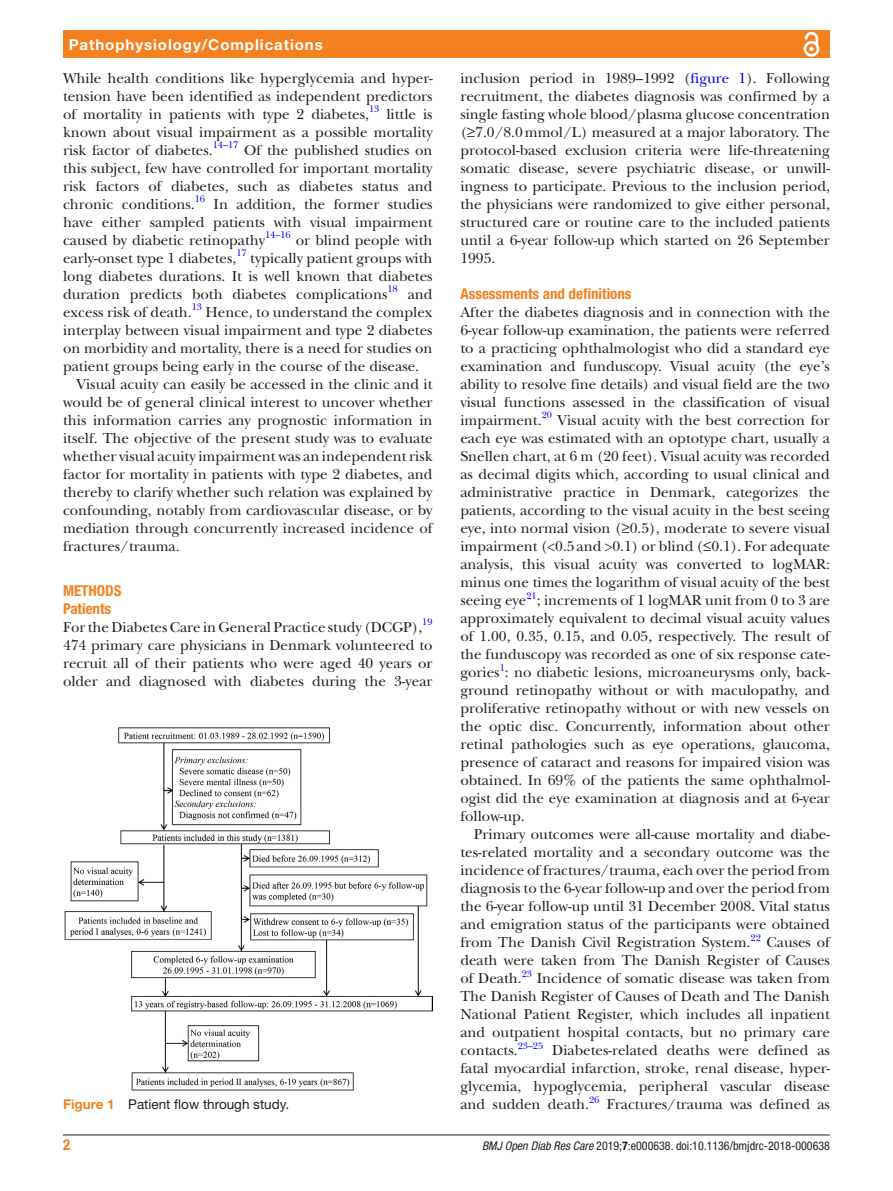
<style>
.page{position:relative;width:893px;height:1191px;background:#fff}
.page>*{position:absolute;margin:0;border:0;box-sizing:border-box;transform-origin:0 0}
.t1{font:15px/18px "New Baskerville";color:#231f20;text-align:justify}
.t2{font:700 condensed 15px/18px "Helvetica Neue LT Std";color:#f58020}
.t3{font:700 15px "Helvetica Neue LT Std";letter-spacing:.065em;color:#fff}
.t4{font:13.5px "Helvetica Neue LT Std";color:#231f20}
.t5{font:condensed 12px "Helvetica Neue LT Std";color:#231f20}
.t6{font:9.9px "New Baskerville";color:#00f}
.s1{font-weight:700;color:#f58020}
.s2{color:#00f}
.s3{font-style:italic}
.s4{font-weight:700}
</style>
<div class="page">
<hr style="left:63px;top:1134px;width:767px;height:1px;background:#231f20">
<div style="left:63px;top:31px;width:767px;height:27px;background:#f58020"></div>
<svg style="left:803px;top:31px;width:17px;height:26px"></svg>
<img style="left:64px;top:727px;width:369px;height:364px">
<p class="t3" style="left:69px;top:35px;width:256px">Pathophysiology/Complications</p>
<p class="t1" style="left:63px;top:69px;width:371px">While health conditions like hyperglycemia and hyper&shy;tension have been identified as independent predictors of mortality in patients with type 2 diabetes,</p>
<p class="t6" style="left:369px;top:103px;width:12px">13</p>
<p class="t1" style="left:63px;top:105px;width:371px;text-indent:323px">little is known about visual impairment as a possible mortality risk factor of diabetes.</p>
<p class="t6" style="left:213px;top:139px;width:27px">14–17</p>
<p class="t1" style="left:63px;top:141px;width:371px;text-indent:181px">Of the published studies on this subject, few have controlled for important mortality risk factors of diabetes, such as diabetes status and chronic conditions.</p>
<p class="t6" style="left:195px;top:193px;width:12px">16</p>
<p class="t1" style="left:63px;top:195px;width:371px;text-indent:151px">In addition, the former studies have either sampled patients with visual impairment caused by diabetic retinopathy</p>
<p class="t6" style="left:265px;top:229px;width:27px">14–16</p>
<p class="t1" style="left:296px;top:231px;width:138px">or blind people with</p>
<p class="t6" style="left:236px;top:247px;width:12px">17</p>
<p class="t1" style="left:63px;top:249px;width:371px;text-indent:187px">typically patient groups with long diabetes durations. It is well known that diabetes duration predicts both diabetes complications</p>
<p class="t1" style="left:63px;top:249px;width:175px">early-onset type 1 diabetes,</p>
<p class="t6" style="left:387px;top:283px;width:12px">18</p>
<p class="t1" style="left:408px;top:285px;width:26px">and</p>
<p class="t1" style="left:63px;top:303px;width:130px">excess risk of death.</p>
<p class="t6" style="left:192px;top:301px;width:12px">13</p>
<p class="t1" style="left:206px;top:303px;width:229px">Hence, to understand the complex</p>
<p class="t1" style="left:63px;top:321px;width:371px">interplay between visual impairment and type 2 diabetes</p>
<p class="t1" style="left:63px;top:339px;width:371px">on morbidity and mortality, there is a need for studies on</p>
<p class="t1" style="left:63px;top:357px;width:358px">patient groups being early in the course of the disease.</p>
<p class="t1" style="left:77px;top:375px;width:358px">Visual acuity can easily be accessed in the clinic and it</p>
<p class="t1" style="left:63px;top:393px;width:371px">would be of general clinical interest to uncover whether</p>
<p class="t1" style="left:63px;top:411px;width:371px">this information carries any prognostic information in</p>
<p class="t1" style="left:63px;top:429px;width:371px">itself. The objective of the present study was to evaluate</p>
<p class="t1" style="left:63px;top:447px;width:371px">whether visual acuity impairment was an independent risk</p>
<p class="t1" style="left:63px;top:465px;width:371px">factor for mortality in patients with type 2 diabetes, and</p>
<p class="t1" style="left:63px;top:483px;width:371px">thereby to clarify whether such relation was explained by</p>
<p class="t1" style="left:63px;top:501px;width:371px">confounding, notably from cardiovascular disease, or by</p>
<p class="t1" style="left:63px;top:519px;width:371px">mediation through concurrently increased incidence of</p>
<p class="t1" style="left:63px;top:537px;width:118px">fractures/trauma.</p>
<p class="t2" style="left:63px;top:581px;width:60px">Methods<br>Patients</p>
<p class="t1" style="left:63px;top:618px;width:371px">For the Diabetes Care in General Practice study (DCGP),<sup>19<br></sup>474 primary care physicians in Denmark volunteered to recruit all of their patients who were aged 40 years or older and diagnosed with diabetes during the 3-year</p>
<p class="t4" style="left:63px;top:1096px;width:228px"><span class="s1">Figure 1</span> Patient flow through study.</p>
<p class="t1" style="left:460px;top:69px;width:371px">inclusion period in 1989–1992 (<span class="s2">figure 1</span>). Following recruitment, the diabetes diagnosis was confirmed by a single fasting whole blood/plasma glucose concentration (≥7.0/8.0mmol/L) measured at a major laboratory. The protocol-based exclusion criteria were life-threatening somatic disease, severe psychiatric disease, or unwill&shy;ingness to participate. Previous to the inclusion period, the physicians were randomized to give either personal, structured care or routine care to the included patients until a 6-year follow-up which started on 26 September 1995.</p>
<p class="t2" style="left:460px;top:284px;width:173px">Assessments and definitions</p>
<p class="t1" style="left:460px;top:303px;width:371px">After the diabetes diagnosis and in connection with the 6-year follow-up examination, the patients were referred to a practicing ophthalmologist who did a standard eye examination and funduscopy. Visual acuity (the eye’s ability to resolve fine details) and visual field are the two visual functions assessed in the classification of visual impairment.</p>
<p class="t6" style="left:542px;top:409px;width:12px">20</p>
<p class="t1" style="left:460px;top:411px;width:371px;text-indent:97px">Visual acuity with the best correction for each eye was estimated with an optotype chart, usually a Snellen chart, at 6 m (20 feet). Visual acuity was recorded as decimal digits which, according to usual clinical and administrative practice in Denmark, categorizes the patients, according to the visual acuity in the best seeing eye, into normal vision (≥0.5), moderate to severe visual impairment (&lt;0.5and &gt;0.1) or blind (≤0.1). For adequate analysis, this visual acuity was converted to logMAR: minus one times the logarithm of visual acuity of the best seeing eye</p>
<p class="t6" style="left:526px;top:589px;width:12px">21</p>
<p class="t1" style="left:460px;top:591px;width:371px;text-indent:76px">; increments of 1 logMAR unit from 0 to 3 are approximately equivalent to decimal visual acuity values of 1.00, 0.35, 0.15, and 0.05, respectively. The result of the funduscopy was recorded as one of six response cate&shy;gories : no diabetic lesions, microaneurysms only, back-</p>
<p class="t6" style="left:500px;top:661px;width:7px">1</p>
<p class="t1" style="left:460px;top:681px;width:371px">ground retinopathy without or with maculopathy, and proliferative retinopathy without or with new vessels on the optic disc. Concurrently, information about other retinal pathologies such as eye operations, glaucoma, presence of cataract and reasons for impaired vision was obtained. In 69% of the patients the same ophthalmol&shy;ogist did the eye examination at diagnosis and at 6-year follow-up.</p>
<p class="t1" style="left:460px;top:825px;width:371px;text-indent:14px">Primary outcomes were all-cause mortality and diabe&shy;tes-related mortality and a secondary outcome was the incidence of fractures/trauma, each over the period from diagnosis to the 6-year follow-up and over the period from the 6-year follow-up until 31 December 2008. Vital status and emigration status of the participants were obtained from The Danish Civil Registration System.</p>
<p class="t6" style="left:750px;top:931px;width:12px">22</p>
<p class="t1" style="left:460px;top:933px;width:371px;text-indent:306px">Causes of death were taken from The Danish Register of Causes of Death.</p>
<p class="t6" style="left:522px;top:967px;width:12px">23</p>
<p class="t1" style="left:460px;top:969px;width:371px;text-indent:77px">Incidence of somatic disease was taken from The Danish Register of Causes of Death and The Danish National Patient Register, which includes all inpatient and outpatient hospital contacts, but no primary care contacts.<sup>23–25</sup></p>
<p class="t1" style="left:460px;top:1041px;width:371px;text-indent:92px">Diabetes-related deaths were defined as fatal myocardial infarction, stroke, renal disease, hyper&shy;glycemia, hypoglycemia, peripheral vascular disease and sudden death.</p>
<p class="t6" style="left:589px;top:1093px;width:12px">26</p>
<p class="t1" style="left:607px;top:1095px;width:225px">Fractures/trauma was defined as</p>
<p class="t2" style="left:63px;top:1135px;width:9px">2</p>
<p class="t5" style="left:482px;top:1138px;width:349px"><span class="s3">BMJ Open Diab Res Care</span> 2019;<span class="s4">7</span>:e000638. doi:10.1136/bmjdrc-2018-000638</p>
</div>
